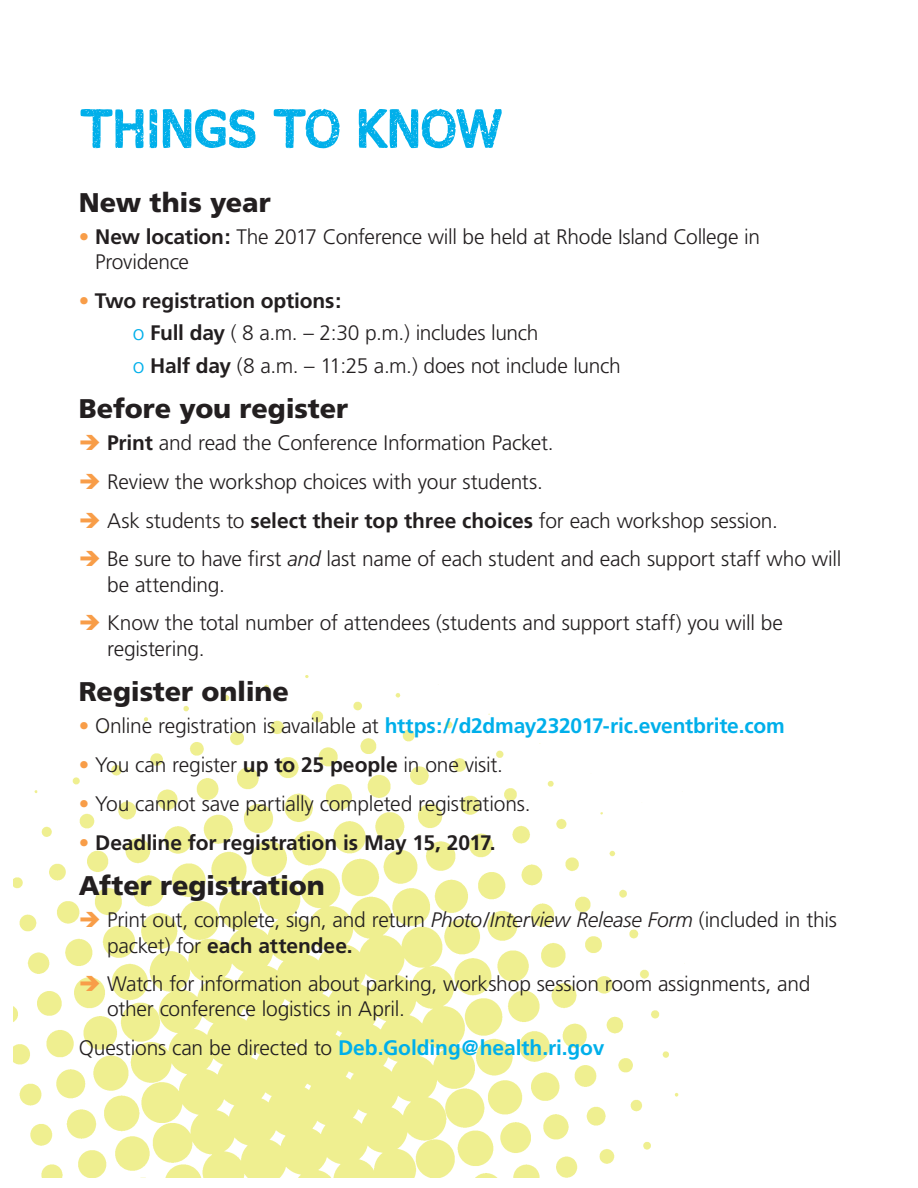
<style>
.page{position:relative;width:918px;height:1188px;background:#fff}
.page>*{position:absolute;margin:0;border:0;box-sizing:border-box;transform-origin:0 0}
.t1{font:54px "Good bye lullaby";letter-spacing:-.01em;color:#00afea}
.t2{font:900 27px "Frutiger";letter-spacing:-.005em;color:#231f20}
.t3{font:300 21px/25.2px "Frutiger";letter-spacing:-.01em;color:#231f20}
.t4{font:700 21px "Frutiger";letter-spacing:-.01em;color:#00afea}
.t5{font:700 21px "Frutiger";letter-spacing:-.005em;color:#231f20}
.s1{color:#f89d48}
.s2{font-weight:700}
.s3{font-weight:300;color:#f89d48}
.s4{color:#00afea}
.s5{font-style:italic}
.s6{font-weight:300;color:#231f20}
</style>
<div class="page">
<img style="left:14px;top:675px;width:671px;height:502px">
<p class="t1" style="left:79px;top:102px;width:425px">THINGS TO KNOW</p>
<p class="t2" style="left:79px;top:187px;width:193px">New this year</p>
<p class="t3" style="left:95px;top:225px;width:666px;text-indent:-16px"><span class="s1">•</span> <span class="s2">New location:</span> The 2017 Conference will be held at Rhode Island College in<br>Providence</p>
<p class="t5" style="left:79px;top:289px;width:264px"><span class="s3">•</span> Two registration options:</p>
<p class="t3" style="left:133px;top:321px;width:407px"><span class="s4">o</span> <span class="s2">Full day</span> ( 8 a.m. – 2:30 p.m.) includes lunch</p>
<p class="t3" style="left:133px;top:353px;width:489px"><span class="s4">o</span> <span class="s2">Half day</span> (8 a.m. – 11:25 a.m.) does not include lunch</p>
<p class="t2" style="left:79px;top:393px;width:271px">Before you register</p>
<p class="t3" style="left:79px;top:431px;width:476px"><span class="s1">➔</span> <span class="s2">Print</span> and read the Conference Information Packet.</p>
<p class="t3" style="left:79px;top:470px;width:466px"><span class="s1">➔</span> Review the workshop choices with your students.</p>
<p class="t3" style="left:79px;top:508px;width:701px"><span class="s1">➔</span> Ask students to <span class="s2">select their top three choices</span> for each workshop session.</p>
<p class="t3" style="left:107px;top:547px;width:736px;text-indent:-28px"><span class="s1">➔</span> Be sure to have first <span class="s5">and</span> last name of each student and each support staff who will be attending.</p>
<p class="t3" style="left:107px;top:611px;width:678px;text-indent:-28px"><span class="s1">➔</span> Know the total number of attendees (students and support staff) you will be registering.</p>
<p class="t2" style="left:79px;top:676px;width:212px">Register online</p>
<p class="t4" style="left:79px;top:714px;width:707px"><span class="s3">•</span> <span class="s6">Online registration is available at</span> https://d2dmay232017-ric.eventbrite.com</p>
<p class="t3" style="left:79px;top:753px;width:426px"><span class="s1">•</span> You can register <span class="s2">up to 25 people</span> in one visit.</p>
<p class="t3" style="left:79px;top:791px;width:453px"><span class="s1">•</span> You cannot save partially completed registrations.</p>
<p class="t5" style="left:79px;top:830px;width:418px"><span class="s3">•</span> Deadline for registration is May 15, 2017.</p>
<p class="t2" style="left:79px;top:870px;width:247px">After registration</p>
<p class="t3" style="left:107px;top:908px;width:732px;text-indent:-28px"><span class="s1">➔</span> Print out, complete, sign, and return <span class="s5">Photo/Interview Release Form</span> (included in this packet) for <span class="s2">each attendee.</span></p>
<p class="t3" style="left:107px;top:972px;width:705px;text-indent:-28px"><span class="s1">➔</span> Watch for information about parking, workshop session room assignments, and other conference logistics in April.</p>
<p class="t4" style="left:79px;top:1036px;width:527px"><span class="s6">Questions can be directed to</span> Deb.Golding@health.ri.gov</p>
</div>
